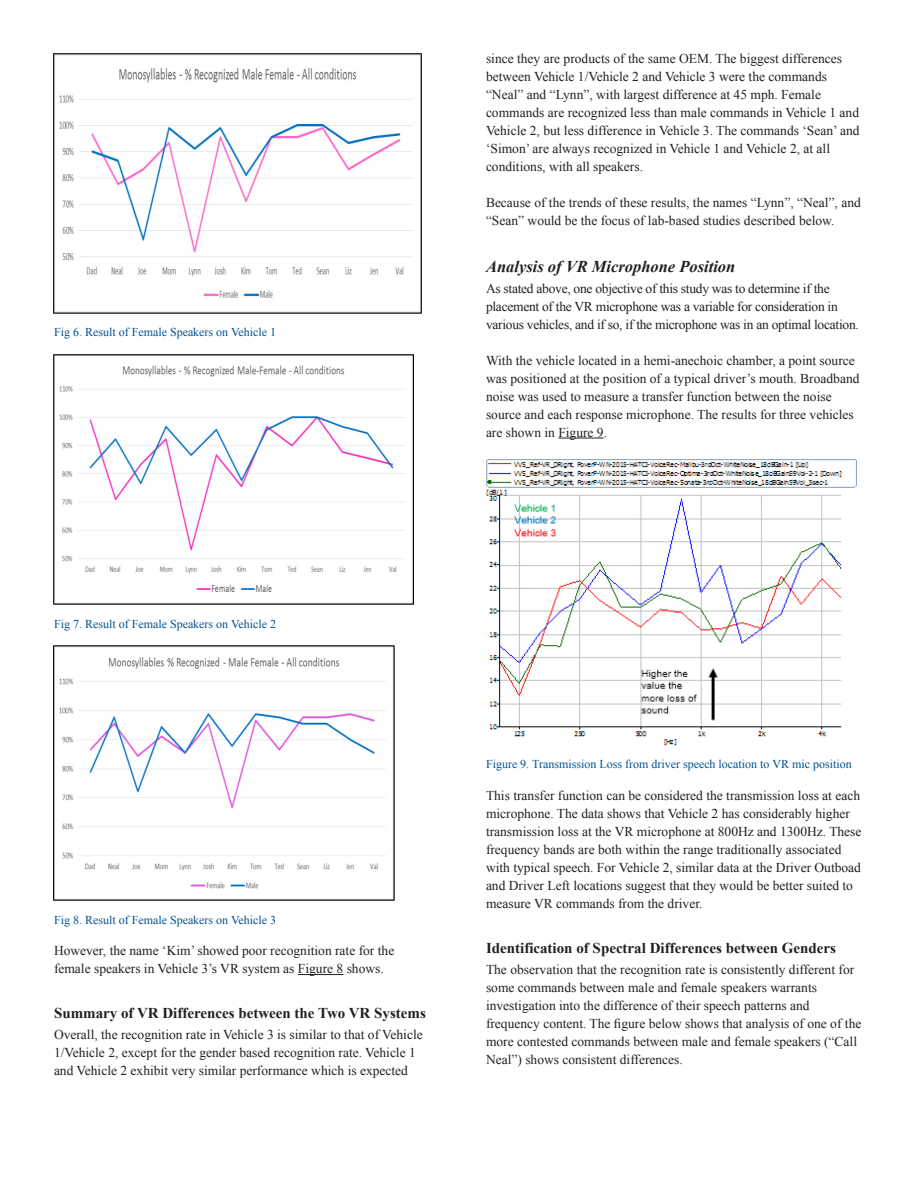
<style>
.page{position:relative;width:918px;height:1188px;background:#fff}
.page>*{position:absolute;margin:0;border:0;box-sizing:border-box;transform-origin:0 0}
.t1{font:italic 700 16.5px "Times New Roman";color:#231f20}
.t2{font:700 15px "Times New Roman";color:#231f20}
.t3{font:13.5px/18px "Times New Roman";color:#231f20}
.t4{font:13.5px/18px "Times New Roman";letter-spacing:-.02em;color:#231f20}
.t5{font:12px "Times New Roman";color:#005195}
</style>
<div class="page">
<hr style="left:298px;top:974px;width:45px;height:1px;background:#231f20">
<img style="left:54px;top:54px;width:368px;height:259px">
<img style="left:54px;top:354px;width:360px;height:251px">
<img style="left:54px;top:646px;width:340px;height:254px">
<hr style="left:558px;top:438px;width:46px;height:1px;background:#231f20">
<img style="left:486px;top:459px;width:370px;height:286px">
<p class="t5" style="left:54px;top:324px;width:224px">Fig 6. Result of Female Speakers on Vehicle 1</p>
<p class="t3" style="left:486px;top:50px;width:375px">since they are products of the same OEM. The biggest differences between Vehicle 1/Vehicle 2 and Vehicle 3 were the commands “Neal” and “Lynn”, with largest difference at 45 mph. Female commands are recognized less than male commands in Vehicle 1 and Vehicle 2, but less difference in Vehicle 3. The commands ‘Sean’ and ‘Simon’ are always recognized in Vehicle 1 and Vehicle 2, at all conditions, with all speakers.</p>
<p class="t3" style="left:486px;top:194px;width:376px">Because of the trends of these results, the names “Lynn”, “Neal”, and “Sean” would be the focus of lab-based studies described below.</p>
<h2 class="t1" style="left:486px;top:255px;width:251px">Analysis of VR Microphone Position</h2>
<p class="t4" style="left:486px;top:279px;width:374px">As stated above, one objective of this study was to determine if the placement of the VR microphone was a variable for consideration in various vehicles, and if so, if the microphone was in an optimal location.</p>
<p class="t3" style="left:486px;top:351px;width:375px">With the vehicle located in a hemi-anechoic chamber, a point source was positioned at the position of a typical driver’s mouth. Broadband noise was used to measure a transfer function between the noise source and each response microphone. The results for three vehicles are shown in Figure 9.</p>
<p class="t5" style="left:54px;top:616px;width:224px">Fig 7. Result of Female Speakers on Vehicle 2</p>
<p class="t5" style="left:54px;top:911px;width:224px">Fig 8. Result of Female Speakers on Vehicle 3</p>
<p class="t3" style="left:54px;top:941px;width:342px">However, the name ‘Kim’ showed poor recognition rate for the female speakers in Vehicle 3’s VR system as Figure 8 shows.</p>
<h3 class="t2" style="left:54px;top:1003px;width:373px">Summary of VR Differences between the Two VR Systems</h3>
<p class="t3" style="left:54px;top:1025px;width:370px">Overall, the recognition rate in Vehicle 3 is similar to that of Vehicle<br>1/Vehicle 2, except for the gender based recognition rate. Vehicle 1 and Vehicle 2 exhibit very similar performance which is expected</p>
<p class="t5" style="left:486px;top:756px;width:367px">Figure 9. Transmission Loss from driver speech location to VR mic position</p>
<p class="t3" style="left:486px;top:786px;width:377px">This transfer function can be considered the transmission loss at each microphone. The data shows that Vehicle 2 has considerably higher transmission loss at the VR microphone at 800Hz and 1300Hz. These frequency bands are both within the range traditionally associated with typical speech. For Vehicle 2, similar data at the Driver Outboad and Driver Left locations suggest that they would be better suited to measure VR commands from the driver.</p>
<h3 class="t2" style="left:486px;top:938px;width:352px">Identification of Spectral Differences between Genders</h3>
<p class="t3" style="left:486px;top:960px;width:377px">The observation that the recognition rate is consistently different for some commands between male and female speakers warrants investigation into the difference of their speech patterns and frequency content. The figure below shows that analysis of one of the more contested commands between male and female speakers (“Call Neal”) shows consistent differences.</p>
</div>
